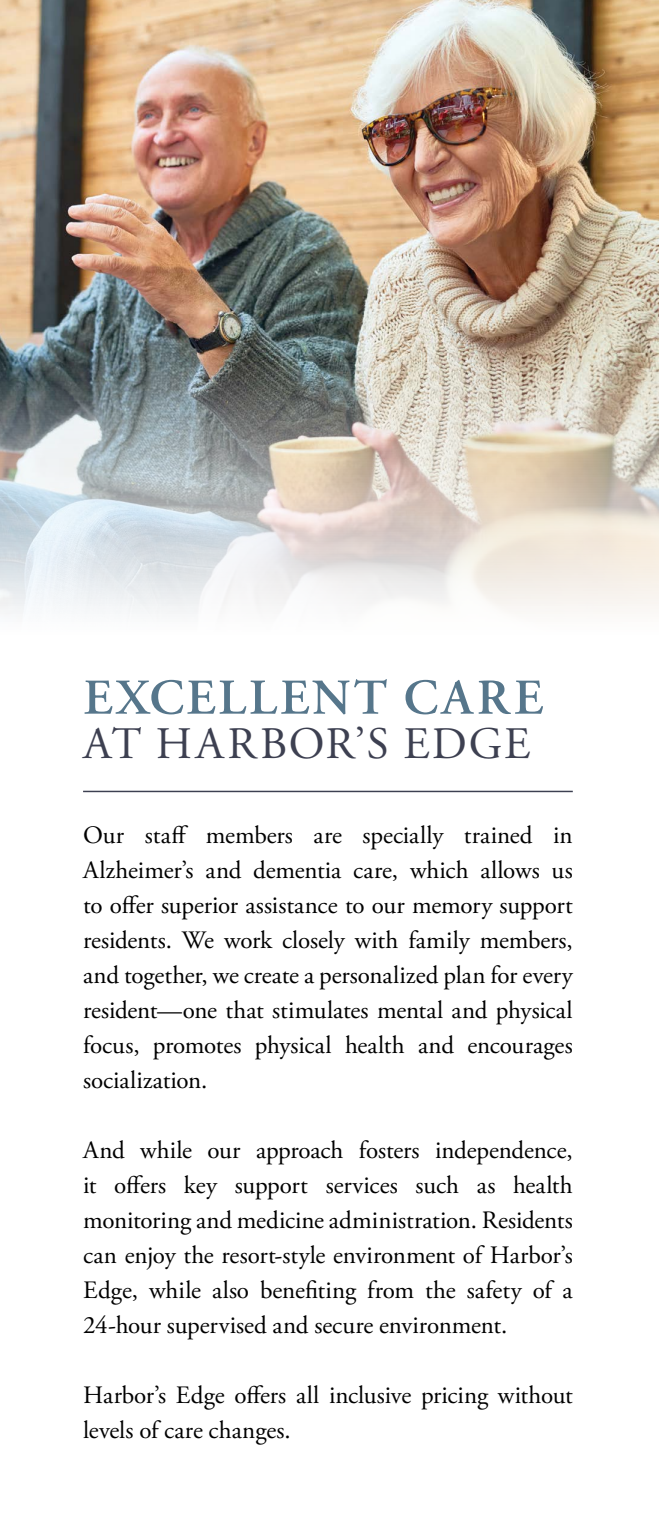
<style>
.page{position:relative;width:659px;height:1530px;background:#fff}
.page>*{position:absolute;margin:0;border:0;box-sizing:border-box;transform-origin:0 0}
.t1{font:600 50px "Adobe Garamond Pro";letter-spacing:.06em;color:#56768b}
.t2{font:45px "Adobe Garamond Pro";letter-spacing:.04em;color:#3d4051}
.t3{font:25px/35px "Adobe Garamond Pro";color:#000;text-align:justify}
</style>
<div class="page">
<img style="left:0;top:0;width:659px;height:614px">
<hr style="left:83px;top:791px;width:490px;height:1px;background:#3d4051">
<h1 class="t1" style="left:83px;top:669px;width:461px">EXCELLENT CARE</h1>
<h2 class="t2" style="left:83px;top:716px;width:448px">AT HARBOR’S EDGE</h2>
<p class="t3" style="left:83px;top:819px;width:491px">Our staff members are specially trained in Alzheimer’s and dementia care, which allows us to offer superior assistance to our memory support residents. We work closely with family members, and together, we create a personalized plan for every resident—one that stimulates mental and physical focus, promotes physical health and encourages socialization.</p>
<p class="t3" style="left:83px;top:1134px;width:491px">And while our approach fosters independence, it offers key support services such as health monitoring and medicine administration. Residents can enjoy the resort-style environment of Harbor’s Edge, while also benefiting from the safety of a 24-hour supervised and secure environment.</p>
<p class="t3" style="left:83px;top:1379px;width:491px">Harbor’s Edge offers all inclusive pricing without levels of care changes.</p>
</div>
